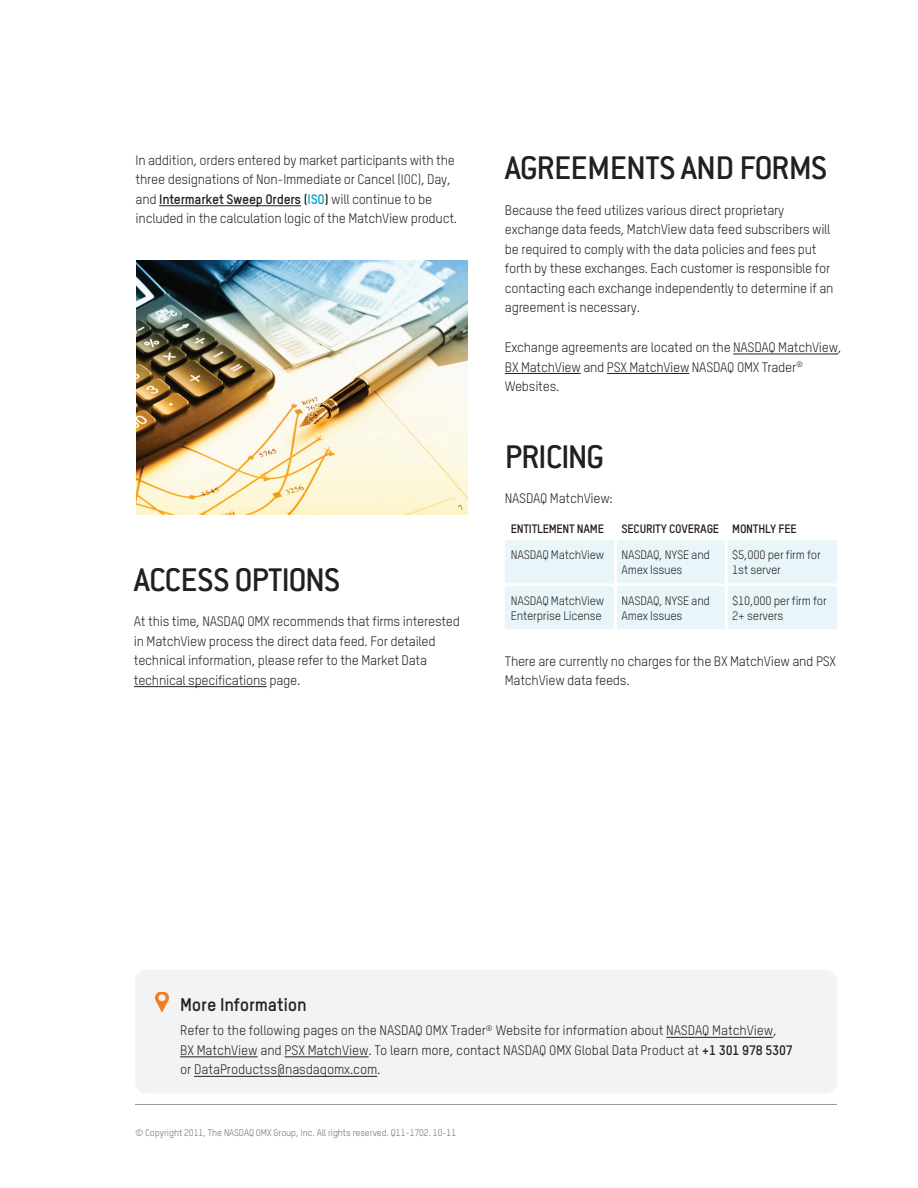
<style>
.page{position:relative;width:918px;height:1188px;background:#fff}
.page>*{position:absolute;margin:0;border:0;box-sizing:border-box;transform-origin:0 0}
.header-main{font:500 36px "Conduit ITC Pro";letter-spacing:-.03em;color:#231f20}
.More_infromation{font:700 18px "TSTARPRO";letter-spacing:-.01em;color:#231f20}
.body{font:13.5px/19.5px "TSTARPRO";letter-spacing:-.02em;color:#231f20}
.Info__section__Gray{font:13.5px/19.5px "TSTARPRO";letter-spacing:-.01em;color:#231f20}
.body__before{font:13.5px "TSTARPRO";letter-spacing:-.02em;color:#231f20}
.Chart_body{font:12px/15px "TSTARPRO";letter-spacing:-.02em;color:#231f20}
.Chart-header{font:700 12px "TSTARPRO";letter-spacing:-.02em;color:#231f20}
.copyright{font:9.3px "TSTARPRO";letter-spacing:-.01em;color:#6c6d70}
.s1{font-weight:700}
.s2{font-weight:700;color:#00a5c6}
</style>
<div class="page">
<hr style="left:135px;top:1104px;width:702px;height:1px;background:#939598">
<hr style="left:159px;top:205px;width:142px;height:1px;background:#231f20">
<hr style="left:733px;top:354px;width:105px;height:1px;background:#231f20">
<hr style="left:505px;top:373px;width:76px;height:1px;background:#231f20">
<hr style="left:607px;top:373px;width:82px;height:1px;background:#231f20">
<div style="left:505px;top:540px;width:332px;height:89px;background:#e8f5f9"></div>
<hr style="left:614px;top:540px;width:3px;height:43px;background:#fff">
<hr style="left:725px;top:540px;width:3px;height:43px;background:#fff">
<hr style="left:505px;top:583px;width:111px;height:3px;background:#fff">
<hr style="left:616px;top:583px;width:110px;height:3px;background:#fff">
<hr style="left:614px;top:586px;width:3px;height:43px;background:#fff">
<hr style="left:726px;top:583px;width:111px;height:3px;background:#fff">
<hr style="left:725px;top:586px;width:3px;height:43px;background:#fff">
<div style="left:135px;top:970px;width:702px;height:124px;background:#f2f3f4;border-radius:12px"></div>
<hr style="left:666px;top:1037px;width:107px;height:1px;background:#231f20">
<hr style="left:180px;top:1057px;width:78px;height:1px;background:#231f20">
<hr style="left:285px;top:1057px;width:84px;height:1px;background:#231f20">
<hr style="left:194px;top:1076px;width:183px;height:1px;background:#231f20">
<img style="left:156px;top:992px;width:13px;height:20px">
<img style="left:136px;top:260px;width:332px;height:254px">
<hr style="left:134px;top:686px;width:133px;height:1px;background:#231f20">
<p class="body" style="left:136px;top:150px;width:323px">In addition, orders entered by market participants with the three designations of Non-Immediate or Cancel (IOC), Day, and <span class="s1">Intermarket Sweep Orders (</span><span class="s2">ISO</span><span class="s1">)</span> will continue to be included in the calculation logic of the MatchView product.</p>
<p class="header-main" style="left:505px;top:148px;width:324px">AGREEMENTS AND FORMS</p>
<p class="body" style="left:505px;top:200px;width:330px">Because the feed utilizes various direct proprietary exchange data feeds, MatchView data feed subscribers will be required to comply with the data policies and fees put forth by these exchanges. Each customer is responsible for contacting each exchange independently to determine if an agreement is necessary.</p>
<p class="body" style="left:505px;top:337px;width:338px">Exchange agreements are located on the NASDAQ MatchView,<br>BX MatchView and PSX MatchView NASDAQ OMX Trader<sup>®<br></sup>Websites.</p>
<p class="header-main" style="left:134px;top:559px;width:208px">ACCESS OPTIONS</p>
<p class="body" style="left:134px;top:612px;width:328px">At this time, NASDAQ OMX recommends that firms interested in MatchView process the direct data feed. For detailed technical information, please refer to the Market Data technical specifications page.</p>
<p class="header-main" style="left:505px;top:436px;width:101px">PRICING</p>
<p class="body__before" style="left:505px;top:490px;width:110px">NASDAQ MatchView:</p>
<p class="Chart-header" style="left:511px;top:521px;width:94px">ENTITLEMENT NAME</p>
<p class="Chart-header" style="left:622px;top:521px;width:99px">SECURITY COVERAGE</p>
<p class="Chart-header" style="left:732px;top:521px;width:66px">MONTHLY FEE</p>
<p class="Chart_body" style="left:511px;top:547px;width:95px">NASDAQ MatchView</p>
<p class="Chart_body" style="left:622px;top:547px;width:90px">NASDAQ, NYSE and<br>Amex Issues</p>
<p class="Chart_body" style="left:732px;top:547px;width:90px">$5,000 per firm for<br>1st server</p>
<p class="Chart_body" style="left:511px;top:593px;width:95px">NASDAQ MatchView<br>Enterprise License</p>
<p class="Chart_body" style="left:622px;top:593px;width:90px">NASDAQ, NYSE and<br>Amex Issues</p>
<p class="Chart_body" style="left:732px;top:593px;width:96px">$10,000 per firm for<br>2+ servers</p>
<p class="body" style="left:505px;top:651px;width:333px">There are currently no charges for the BX MatchView and PSX<br>MatchView data feeds.</p>
<p class="More_infromation" style="left:180px;top:993px;width:128px">More Information</p>
<p class="Info__section__Gray" style="left:180px;top:1021px;width:614px">Refer to the following pages on the NASDAQ OMX Trader<sup>®</sup> Website for information about NASDAQ MatchView,<br>BX MatchView and PSX MatchView. To learn more, contact NASDAQ OMX Global Data Product at <span class="s1">+1 301 978 5307 </span>or DataProductss@nasdaqomx.com.</p>
<p class="copyright" style="left:135px;top:1127px;width:323px">© Copyright 2011, The NASDAQ OMX Group, Inc. All rights reserved. Q11-1702. 10-11</p>
</div>
